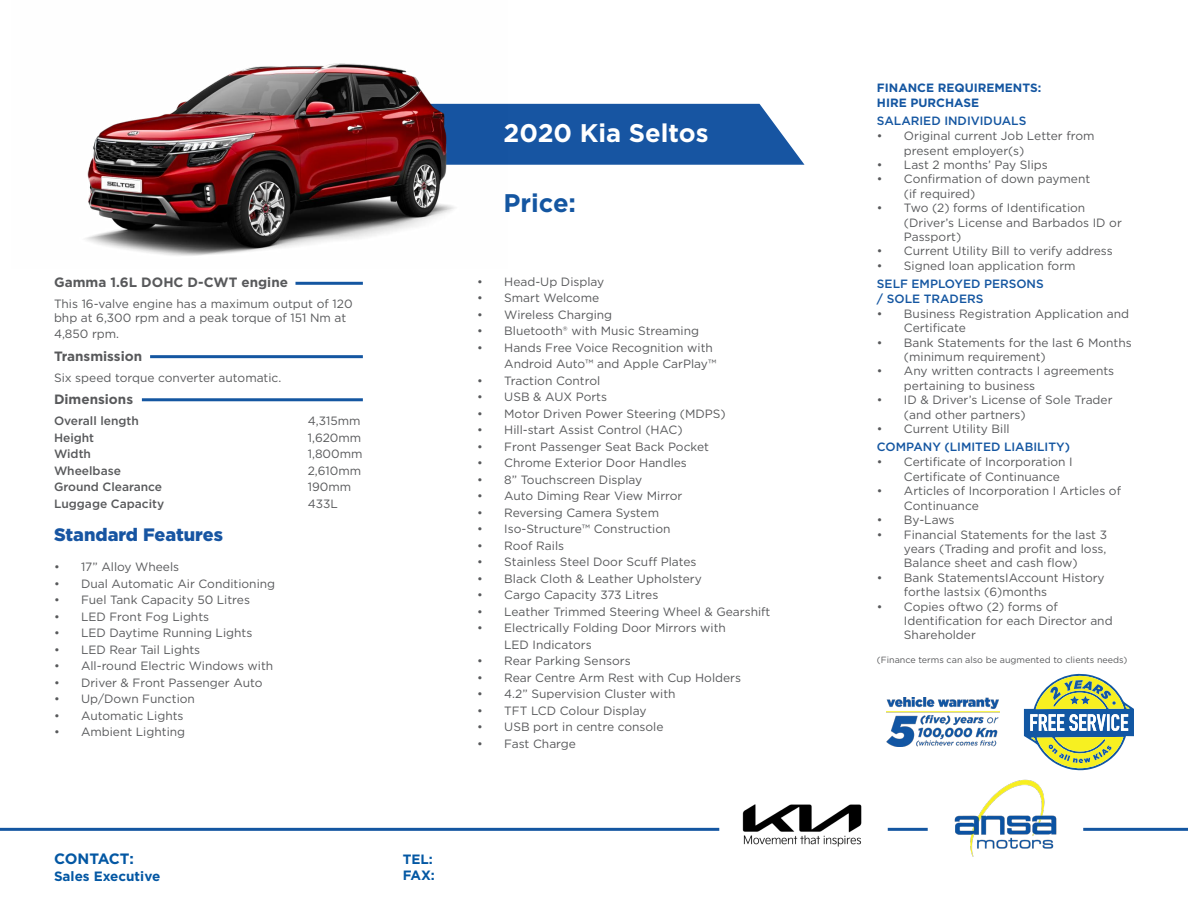
<style>
.page{position:relative;width:1188px;height:918px;background:#fff}
.page>*{position:absolute;margin:0;border:0;box-sizing:border-box;transform-origin:0 0}
.t1{font:700 25.5px "Gotham";color:#fff}
.t2{font:700 25.5px "Gotham";color:#1456a1}
.t3{font:900 18px "Gotham";color:#1755a2}
.t4{font:700 15px "Gotham";letter-spacing:-.01em;color:#0357a3}
.t5{font:700 13.5px "Gotham";color:#58595b}
.t6{font:700 13.5px/16.2px "Gotham";color:#0357a3}
.t7{font:12px/14.4px "Gotham";color:#58595b}
.t8{font:500 12px/15px "Gotham";color:#1456a1}
.t9{font:500 12px/16.5px "Gotham";color:#58595b}
.t10{font:700 12px/15px "Gotham";color:#1456a1}
.t11{font:9px "Gotham";color:#58595b}
</style>
<div class="page">
<svg style="left:508px;top:104px;width:297px;height:61px;background:#2962a9"></svg>
<img style="left:85px;top:63px;width:423px;height:193px">
<hr style="left:296px;top:282px;width:67px;height:3px;background:#1456a1">
<hr style="left:150px;top:355px;width:213px;height:3px;background:#1456a1">
<hr style="left:142px;top:398px;width:221px;height:3px;background:#1456a1">
<img style="left:886px;top:697px;width:113px;height:50px">
<img style="left:954px;top:779px;width:103px;height:78px">
<hr style="left:888px;top:828px;width:40px;height:3px;background:#1456a1">
<hr style="left:0;top:828px;width:719px;height:3px;background:#1456a1">
<img style="left:742px;top:804px;width:120px;height:43px">
<hr style="left:1083px;top:828px;width:105px;height:3px;background:#1456a1">
<svg style="left:1024px;top:673px;width:110px;height:98px"></svg>
<p class="t5" style="left:54px;top:273px;width:236px">Gamma 1.6L DOHC D-CWT engine</p>
<p class="t7" style="left:54px;top:297px;width:300px;line-height:13.5px">This 16-valve engine has a maximum output of 120 bhp at 6,300 rpm and a peak torque of 151 Nm at</p>
<p class="t7" style="left:54px;top:326px;width:67px">4,850 rpm.</p>
<p class="t5" style="left:54px;top:347px;width:90px">Transmission</p>
<p class="t7" style="left:54px;top:370px;width:229px">Six speed torque converter automatic.</p>
<p class="t5" style="left:54px;top:390px;width:81px">Dimensions</p>
<p class="t9" style="left:54px;top:413px;width:112px">Overall length<br>Height<br>Width<br>Wheelbase<br>Ground Clearance<br>Luggage Capacity</p>
<p class="t7" style="left:308px;top:413px;width:56px;line-height:16.5px">4,315mm<br>1,620mm<br>1,800mm<br>2,610mm<br>190mm<br>433L</p>
<h2 class="t3" style="left:54px;top:522px;width:171px">Standard Features</h2>
<p class="t7" style="left:54px;top:560px;width:127px">• 17” Alloy Wheels</p>
<p class="t7" style="left:54px;top:576px;width:223px">• Dual Automatic Air Conditioning</p>
<p class="t7" style="left:54px;top:593px;width:198px">• Fuel Tank Capacity 50 Litres</p>
<p class="t7" style="left:54px;top:609px;width:157px">• LED Front Fog Lights</p>
<p class="t7" style="left:54px;top:626px;width:200px">• LED Daytime Running Lights</p>
<p class="t7" style="left:54px;top:642px;width:148px">• LED Rear Tail Lights</p>
<p class="t7" style="left:54px;top:659px;width:221px">• All-round Electric Windows with</p>
<p class="t7" style="left:54px;top:675px;width:210px">• Driver &amp; Front Passenger Auto</p>
<p class="t7" style="left:54px;top:692px;width:142px">• Up/Down Function</p>
<p class="t7" style="left:54px;top:708px;width:131px">• Automatic Lights</p>
<p class="t7" style="left:54px;top:725px;width:133px">• Ambient Lighting</p>
<p class="t4" style="left:54px;top:849px;width:81px">CONTACT:</p>
<p class="t6" style="left:54px;top:868px;width:108px">Sales Executive</p>
<p class="t6" style="left:403px;top:851px;width:34px">TEL:<br>FAX:</p>
<h1 class="t1" style="left:503px;top:117px;width:207px">2020 Kia Seltos</h1>
<h1 class="t2" style="left:503px;top:186px;width:74px">Price:</h1>
<p class="t7" style="left:477px;top:274px;width:129px">• Head-Up Display</p>
<p class="t7" style="left:477px;top:291px;width:123px">• Smart Welcome</p>
<p class="t7" style="left:477px;top:307px;width:136px">• Wireless Charging</p>
<p class="t7" style="left:477px;top:324px;width:223px">• Bluetooth® with Music Streaming</p>
<p class="t7" style="left:477px;top:339px;width:241px;line-height:16.5px;text-align:right">• Hands Free Voice Recognition with<br>Android Auto™ and Apple CarPlay™</p>
<p class="t7" style="left:477px;top:373px;width:125px">• Traction Control</p>
<p class="t7" style="left:477px;top:390px;width:131px">• USB &amp; AUX Ports</p>
<p class="t7" style="left:477px;top:406px;width:250px">• Motor Driven Power Steering (MDPS)</p>
<p class="t7" style="left:477px;top:423px;width:207px">• Hill-start Assist Control (HAC)</p>
<p class="t7" style="left:477px;top:439px;width:233px">• Front Passenger Seat Back Pocket</p>
<p class="t7" style="left:477px;top:456px;width:211px">• Chrome Exterior Door Handles</p>
<p class="t7" style="left:477px;top:472px;width:167px">• 8” Touchscreen Display</p>
<p class="t7" style="left:477px;top:489px;width:207px">• Auto Diming Rear View Mirror</p>
<p class="t7" style="left:477px;top:505px;width:183px">• Reversing Camera System</p>
<p class="t7" style="left:477px;top:522px;width:195px">• Iso-Structure™ Construction</p>
<p class="t7" style="left:477px;top:538px;width:88px">• Roof Rails</p>
<p class="t7" style="left:477px;top:555px;width:221px">• Stainless Steel Door Scuff Plates</p>
<p class="t7" style="left:477px;top:571px;width:226px">• Black Cloth &amp; Leather Upholstery</p>
<p class="t7" style="left:477px;top:588px;width:183px">• Cargo Capacity 373 Litres</p>
<p class="t7" style="left:477px;top:604px;width:295px">• Leather Trimmed Steering Wheel &amp; Gearshift</p>
<p class="t7" style="left:504px;top:620px;width:223px;line-height:16.5px;text-indent:-27px">• Electrically Folding Door Mirrors with<br>LED Indicators</p>
<p class="t7" style="left:477px;top:654px;width:155px">• Rear Parking Sensors</p>
<p class="t7" style="left:477px;top:670px;width:265px">• Rear Centre Arm Rest with Cup Holders</p>
<p class="t7" style="left:477px;top:687px;width:200px">• 4.2” Supervision Cluster with</p>
<p class="t7" style="left:477px;top:703px;width:171px">• TFT LCD Colour Display</p>
<p class="t7" style="left:477px;top:720px;width:188px">• USB port in centre console</p>
<p class="t7" style="left:477px;top:736px;width:100px">• Fast Charge</p>
<p class="t10" style="left:877px;top:80px;width:166px">FINANCE REQUIREMENTS:<br>HIRE PURCHASE</p>
<p class="t8" style="left:877px;top:113px;width:151px">SALARIED INDIVIDUALS</p>
<p class="t7" style="left:904px;top:128px;width:192px;line-height:15px;text-indent:-27px">• Original current Job Letter from present employer(s)</p>
<p class="t7" style="left:877px;top:157px;width:172px">• Last 2 months’ Pay Slips</p>
<p class="t7" style="left:904px;top:172px;width:188px;text-indent:-27px">• Confirmation of down payment (if required)</p>
<p class="t7" style="left:904px;top:200px;width:219px;text-indent:-27px">• Two (2) forms of Identification (Driver’s License and Barbados ID or<br>Passport)</p>
<p class="t7" style="left:877px;top:244px;width:237px">• Current Utility Bill to verify address</p>
<p class="t7" style="left:877px;top:258px;width:200px">• Signed loan application form</p>
<p class="t8" style="left:877px;top:276px;width:168px">SELF EMPLOYED PERSONS / SOLE TRADERS</p>
<p class="t7" style="left:904px;top:306px;width:227px;text-indent:-27px">• Business Registration Application and<br>Certificate</p>
<p class="t7" style="left:904px;top:335px;width:229px;text-indent:-27px">• Bank Statements for the last 6 Months (minimum requirement)</p>
<p class="t7" style="left:904px;top:364px;width:212px;text-indent:-27px">• Any written contracts I agreements pertaining to business</p>
<p class="t7" style="left:904px;top:392px;width:210px;text-indent:-27px">• ID &amp; Driver’s License of Sole Trader (and other partners)</p>
<p class="t7" style="left:877px;top:421px;width:134px">• Current Utility Bill</p>
<p class="t8" style="left:877px;top:439px;width:195px">COMPANY (LIMITED LIABILITY)</p>
<p class="t7" style="left:904px;top:454px;width:170px;line-height:15px;text-indent:-27px">• Certificate of Incorporation I<br>Certificate of Continuance</p>
<p class="t7" style="left:904px;top:484px;width:219px;text-indent:-27px">• Articles of Incorporation I Articles of<br>Continuance</p>
<p class="t7" style="left:877px;top:512px;width:79px">• By-Laws</p>
<p class="t7" style="left:904px;top:527px;width:205px;text-align:justify;text-indent:-27px">• Financial Statements for the last 3 years (Trading and profit and loss, Balance sheet and cash flow)</p>
<p class="t7" style="left:904px;top:570px;width:202px;text-indent:-27px">• Bank StatementsIAccount History forthe lastsix (6)months</p>
<p class="t7" style="left:904px;top:599px;width:210px;text-indent:-27px">• Copies oftwo (2) forms of<br>Identification for each Director and<br>Shareholder</p>
<p class="t11" style="left:877px;top:654px;width:252px">(Finance terms can also be augmented to clients needs)</p>
</div>
